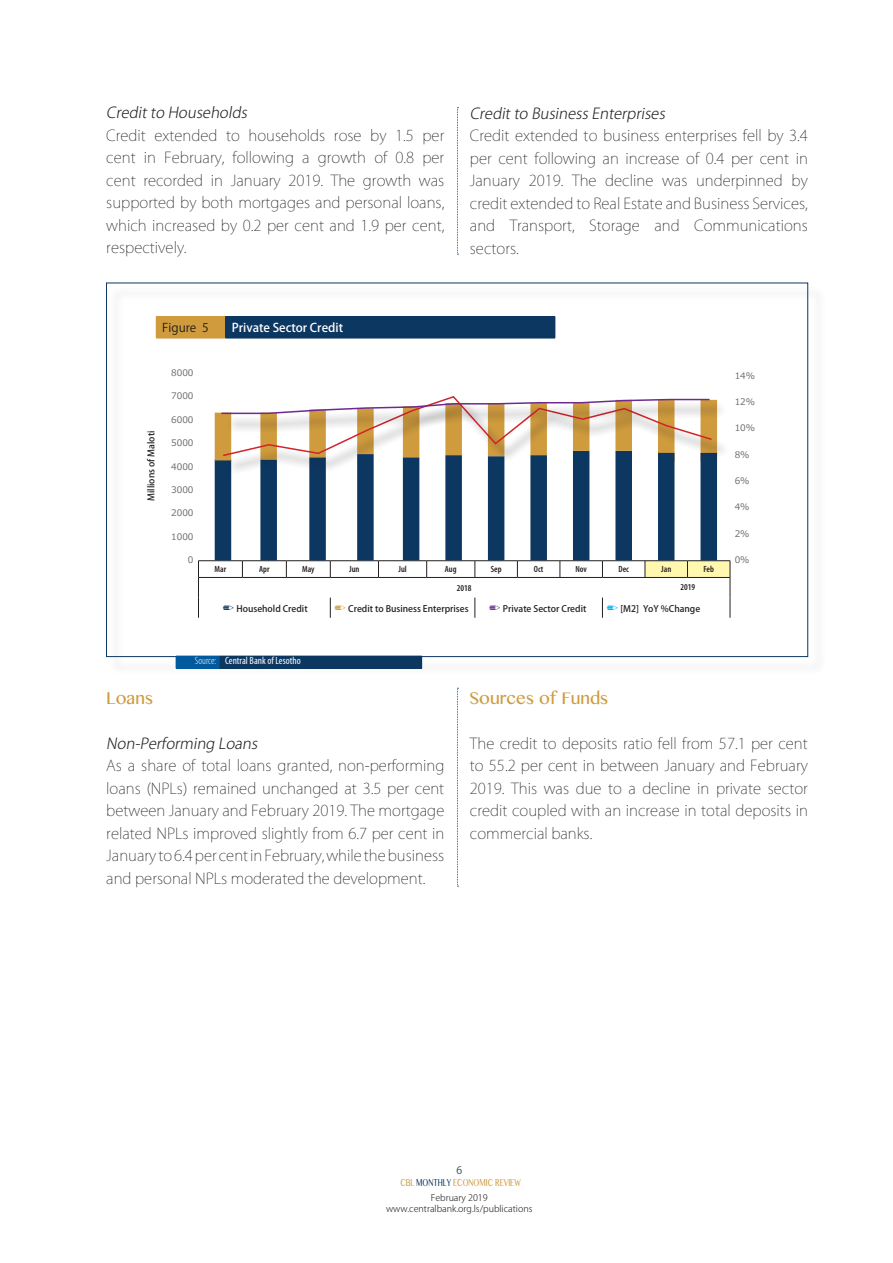
<style>
.page{position:relative;width:893px;height:1263px;background:#fff}
.page>*{position:absolute;margin:0;border:0;box-sizing:border-box;transform-origin:0 0}
.t1{font:200 15px/22.5px "Koz Go Pr 6 N";color:#231f20;text-align:justify}
.t2{font:italic 300 15px "Koz Go Pr 6 N";color:#231f20}
.t3{font:15px "Bangla MN";color:#cf9b3d}
.t4{font:500 12px "Koz Go Pro";color:#fff}
.t5{font:12px "Koz Go Pro";color:#231f20}
.t6{font:condensed 10.5px "Myriad Pro";color:#fff}
.t7{font:300 condensed 10.5px "Myriad Pro";color:#fff}
.t8{font:10.5px "Koz Go Pro";color:#264d62}
.t9{font:500 9px "Koz Go Pro";color:#231f20}
.t10{font:9px "Meiryo";color:#6c6d70}
.t11{font:300 9px "Koz Go Pro";color:#231f20}
.t12{font:600 condensed 9px "Myriad Pro";color:#231f20}
.t13{font:9px "Bangla MN";color:#cf9b3d;scale:.67 1}
.s1{font-family:"Monotype Sorts";font-weight:400;font-size:12px;color:#0c3761}
.s2{font-family:"Monotype Sorts";font-weight:400;font-size:12px;color:#cf9b3d}
.s3{font-family:"Monotype Sorts";font-weight:400;font-size:12px;color:#6e2a8e}
.s4{font-family:"Monotype Sorts";font-weight:400;font-size:12px;color:#00aeef}
.s5{color:#0c3761}
</style>
<div class="page">
<svg style="left:457px;top:107px;width:1px;height:148px"></svg>
<svg style="left:457px;top:688px;width:1px;height:199px"></svg>
<hr style="left:198px;top:560px;width:44px;height:1px;background:#231f20">
<hr style="left:242px;top:560px;width:44px;height:1px;background:#231f20">
<svg style="left:242px;top:561px;width:1px;height:16px"></svg>
<hr style="left:286px;top:560px;width:44px;height:1px;background:#231f20">
<svg style="left:286px;top:561px;width:1px;height:16px"></svg>
<hr style="left:330px;top:560px;width:48px;height:1px;background:#231f20">
<svg style="left:330px;top:561px;width:1px;height:16px"></svg>
<hr style="left:378px;top:560px;width:49px;height:1px;background:#231f20">
<svg style="left:378px;top:561px;width:1px;height:16px"></svg>
<hr style="left:427px;top:560px;width:48px;height:1px;background:#231f20">
<svg style="left:426px;top:561px;width:1px;height:16px"></svg>
<hr style="left:475px;top:560px;width:42px;height:1px;background:#231f20">
<svg style="left:475px;top:561px;width:1px;height:16px"></svg>
<hr style="left:517px;top:560px;width:43px;height:1px;background:#231f20">
<svg style="left:517px;top:561px;width:1px;height:16px"></svg>
<hr style="left:560px;top:560px;width:42px;height:1px;background:#231f20">
<svg style="left:560px;top:561px;width:1px;height:16px"></svg>
<hr style="left:602px;top:560px;width:43px;height:1px;background:#231f20">
<svg style="left:602px;top:561px;width:1px;height:16px"></svg>
<hr style="left:645px;top:560px;width:42px;height:1px;background:#231f20">
<hr style="left:687px;top:560px;width:43px;height:1px;background:#231f20">
<hr style="left:198px;top:577px;width:44px;height:1px;background:#231f20">
<hr style="left:242px;top:577px;width:44px;height:1px;background:#231f20">
<hr style="left:286px;top:577px;width:44px;height:1px;background:#231f20">
<hr style="left:330px;top:577px;width:48px;height:1px;background:#231f20">
<hr style="left:378px;top:577px;width:49px;height:1px;background:#231f20">
<hr style="left:427px;top:577px;width:48px;height:1px;background:#231f20">
<hr style="left:475px;top:577px;width:42px;height:1px;background:#231f20">
<hr style="left:517px;top:577px;width:43px;height:1px;background:#231f20">
<hr style="left:560px;top:577px;width:42px;height:1px;background:#231f20">
<hr style="left:602px;top:577px;width:43px;height:1px;background:#231f20">
<svg style="left:198px;top:561px;width:1px;height:57px"></svg>
<svg style="left:330px;top:598px;width:1px;height:20px"></svg>
<svg style="left:475px;top:598px;width:1px;height:20px"></svg>
<svg style="left:602px;top:598px;width:1px;height:20px"></svg>
<svg style="left:645px;top:561px;width:86px;height:57px"></svg>
<div style="left:156px;top:316px;width:70px;height:22px;background:#cf9b3d"></div>
<div style="left:226px;top:316px;width:329px;height:22px;background:#0c3761"></div>
<hr style="left:156px;top:338px;width:70px;height:1px;background:#cf9b3d">
<svg style="left:225px;top:317px;width:1px;height:21px"></svg>
<svg style="left:555px;top:317px;width:1px;height:21px"></svg>
<hr style="left:226px;top:338px;width:329px;height:1px;background:#0c3761">
<div style="left:176px;top:656px;width:43px;height:12px;background:#015a9d"></div>
<div style="left:219px;top:656px;width:203px;height:12px;background:#0c3761"></div>
<hr style="left:219px;top:668px;width:203px;height:1px;background:#0c3761">
<svg style="left:219px;top:656px;width:1px;height:12px"></svg>
<hr style="left:176px;top:668px;width:43px;height:1px;background:#015a9d">
<div style="left:615px;top:451px;width:17px;height:109px;background:#0c3761"></div>
<div style="left:573px;top:451px;width:16px;height:109px;background:#0c3761"></div>
<div style="left:530px;top:455px;width:17px;height:105px;background:#0c3761"></div>
<div style="left:488px;top:456px;width:16px;height:104px;background:#0c3761"></div>
<div style="left:445px;top:455px;width:17px;height:105px;background:#0c3761"></div>
<div style="left:403px;top:457px;width:16px;height:103px;background:#0c3761"></div>
<div style="left:357px;top:454px;width:17px;height:106px;background:#0c3761"></div>
<div style="left:309px;top:457px;width:17px;height:103px;background:#0c3761"></div>
<div style="left:260px;top:459px;width:17px;height:101px;background:#0c3761"></div>
<div style="left:215px;top:459px;width:16px;height:101px;background:#0c3761"></div>
<div style="left:215px;top:413px;width:16px;height:47px;background:#cf9b3d"></div>
<div style="left:658px;top:453px;width:16px;height:107px;background:#0c3761"></div>
<div style="left:700px;top:453px;width:17px;height:107px;background:#0c3761"></div>
<div style="left:226px;top:399px;width:504px;height:75px;background:#231f20;opacity:.75"></div>
<div style="left:225px;top:401px;width:503px;height:32px;background:#231f20;opacity:.75"></div>
<svg style="left:220px;top:396px;width:493px;height:61px"></svg>
<p class="t2" style="left:106px;top:104px;width:146px">Creditto Households</p>
<p class="t1" style="left:106px;top:124px;width:340px">Credit extended to households rose by 1.5 per cent in February, following a growth of 0.8 per cent recorded in January 2019. The growth was supported by both mortgages and personal loans, which increased by 0.2 per cent and 1.9 per cent, respectively.</p>
<p class="t2" style="left:470px;top:105px;width:201px">Creditto BusinessEnterprises</p>
<p class="t1" style="left:470px;top:125px;width:340px">Credit extended to business enterprises fell by 3.4 per cent following an increase of 0.4 per cent in January 2019. The decline was underpinned by credit extended to Real Estate and Business Services, and Transport, Storage and Communications sectors.</p>
<p class="t5" style="left:162px;top:320px;width:48px">Figure 5</p>
<p class="t4" style="left:232px;top:320px;width:113px">Private Sector Credit</p>
<p class="t9" style="left:146px;top:501px;width:72px;rotate:-90deg">Millions of Maloti</p>
<p class="t10" style="left:171px;top:366px;width:24px">8000</p>
<p class="t10" style="left:171px;top:390px;width:24px">7000</p>
<p class="t10" style="left:171px;top:413px;width:24px">6000</p>
<p class="t10" style="left:171px;top:437px;width:24px">5000</p>
<p class="t10" style="left:171px;top:460px;width:24px">4000</p>
<p class="t10" style="left:171px;top:483px;width:24px">3000</p>
<p class="t10" style="left:171px;top:507px;width:24px">2000</p>
<p class="t10" style="left:171px;top:530px;width:24px">1000</p>
<p class="t10" style="left:188px;top:553px;width:7px">0</p>
<p class="t10" style="left:735px;top:369px;width:22px">14%</p>
<p class="t10" style="left:735px;top:395px;width:22px">12%</p>
<p class="t10" style="left:735px;top:422px;width:22px">10%</p>
<p class="t10" style="left:735px;top:448px;width:16px">8%</p>
<p class="t10" style="left:735px;top:474px;width:16px">6%</p>
<p class="t10" style="left:735px;top:501px;width:16px">4%</p>
<p class="t10" style="left:735px;top:527px;width:16px">2%</p>
<p class="t10" style="left:735px;top:554px;width:16px">0%</p>
<p class="t12" style="left:215px;top:564px;width:13px">Mar</p>
<p class="t12" style="left:259px;top:564px;width:12px">Apr</p>
<p class="t12" style="left:302px;top:564px;width:14px">May</p>
<p class="t12" style="left:349px;top:564px;width:12px">Jun</p>
<p class="t12" style="left:398px;top:564px;width:10px">Jul</p>
<p class="t12" style="left:445px;top:564px;width:13px">Aug</p>
<p class="t12" style="left:491px;top:564px;width:12px">Sep</p>
<p class="t12" style="left:534px;top:564px;width:11px">Oct</p>
<p class="t12" style="left:575px;top:564px;width:13px">Nov</p>
<p class="t12" style="left:618px;top:564px;width:12px">Dec</p>
<p class="t12" style="left:661px;top:564px;width:12px">Jan</p>
<p class="t12" style="left:703px;top:564px;width:12px">Feb</p>
<p class="t12" style="left:457px;top:583px;width:16px">2018</p>
<p class="t9" style="left:223px;top:603px;width:86px"><span class="s1">/</span> Household Credit</p>
<p class="t9" style="left:335px;top:603px;width:136px"><span class="s2">/</span> Credit to Business Enterprises</p>
<p class="t9" style="left:489px;top:603px;width:99px"><span class="s3">/</span> Private Sector Credit</p>
<p class="t9" style="left:607px;top:603px;width:95px"><span class="s4">/</span> [M2] YoY %Change</p>
<p class="t12" style="left:680px;top:582px;width:16px">2019</p>
<p class="t7" style="left:195px;top:655px;width:23px">Source:</p>
<p class="t6" style="left:225px;top:654px;width:77px">Central Bank of Lesotho</p>
<p class="t3" style="left:106px;top:686px;width:48px">Loans</p>
<p class="t2" style="left:106px;top:735px;width:157px">Non-Performing Loans</p>
<p class="t1" style="left:106px;top:755px;width:340px">As a share of total loans granted, non-performing loans (NPLs) remained unchanged at 3.5 per cent between January and February 2019. The mortgage related NPLs improved slightly from 6.7 per cent in January to 6.4 per cent in February, while the business and personal NPLs moderated the development.</p>
<p class="t3" style="left:470px;top:686px;width:140px">Sources of Funds</p>
<p class="t1" style="left:470px;top:732px;width:340px">The credit to deposits ratio fell from 57.1 per cent to 55.2 per cent in between January and February 2019. This was due to a decline in private sector credit coupled with an increase in total deposits in commercial banks.</p>
<p class="t8" style="left:456px;top:1163px;width:7px">6</p>
<p class="t13" style="left:400px;top:1176px;width:181px">CBL <span class="s5">MONTHLY</span> ECONOMIC REVIEW</p>
<p class="t11" style="left:431px;top:1192px;width:59px">February 2019</p>
<p class="t11" style="left:386px;top:1203px;width:148px">www.centralbank.org.ls/publications</p>
</div>
